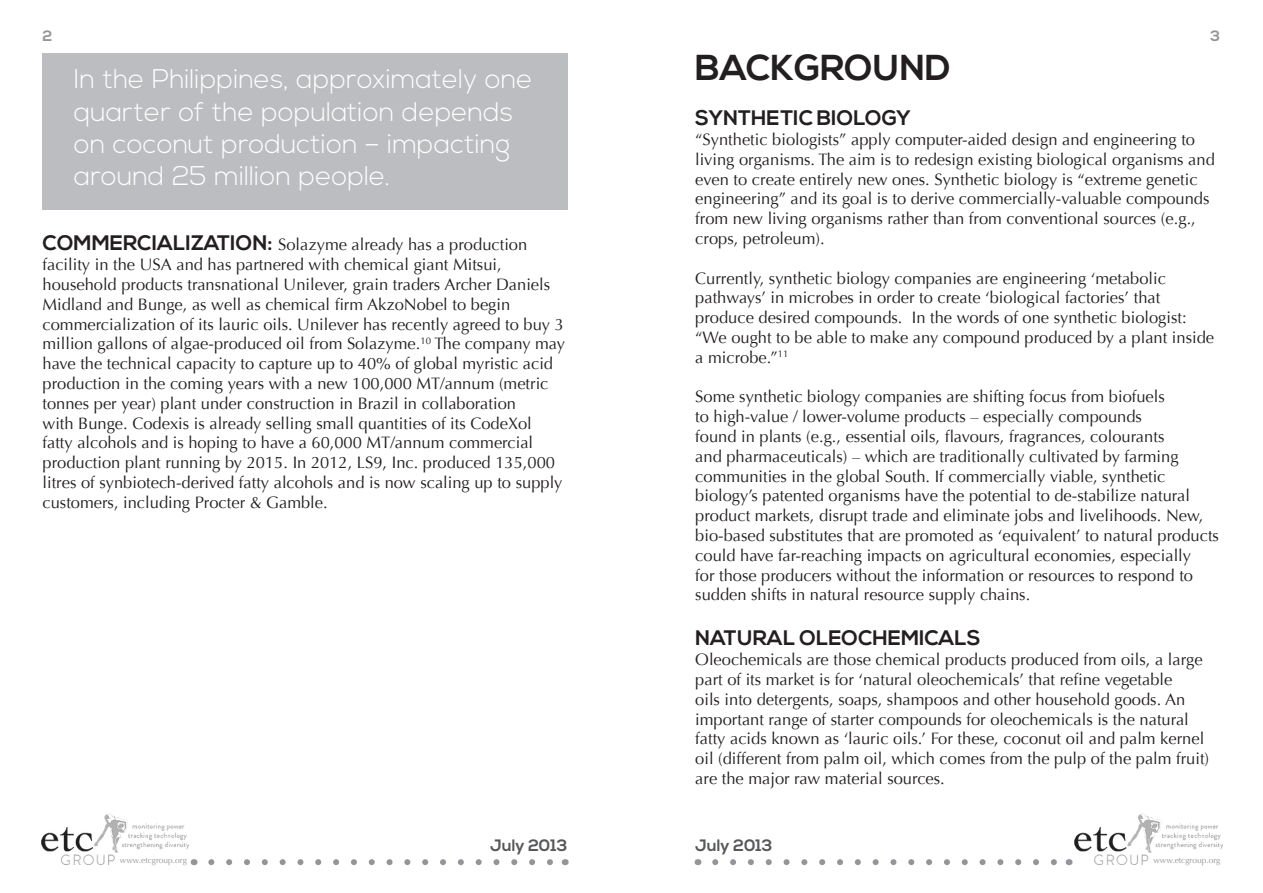
<style>
.page{position:relative;width:1263px;height:893px;background:#fff}
.page>*{position:absolute;margin:0;border:0;box-sizing:border-box;transform-origin:0 0}
.t1{font:700 36px "Nexa";color:#231f20}
.t2{font:300 27px/32.4px "Nexa";color:#fff}
.t3{font:700 21px "Nexa";color:#231f20}
.t4{font:16.5px/19.8px "Optima";color:#231f20}
.t5{font:700 16.5px "Nexa";color:#57585a}
.t6{font:700 15px "Nexa";color:#939598}
.t7{font:8.4px "Optima";color:#939598}
.s1{font-family:"Nexa";font-weight:700;font-size:21px}
</style>
<div class="page">
<img style="left:1069px;top:813px;width:153px;height:52px">
<img style="left:41px;top:813px;width:148px;height:52px">
<svg style="left:715px;top:859px;width:342px;height:6px"></svg>
<svg style="left:211px;top:859px;width:342px;height:6px"></svg>
<div style="left:43px;top:53px;width:525px;height:157px;background:#bcbdc0"></div>
<p class="t6" style="left:43px;top:27px;width:11px">2</p>
<p class="t6" style="left:1211px;top:27px;width:11px">3</p>
<h2 class="t2" style="left:74px;top:64px;width:460px">In the Philippines, approximately one quarter of the population depends on coconut production – impacting around 25 million people.</h2>
<h1 class="t1" style="left:695px;top:47px;width:257px">BACKGROUND</h1>
<p class="t3" style="left:695px;top:106px;width:217px">SYNTHETIC BIOLOGY</p>
<p class="t4" style="left:695px;top:130px;width:521px">“Synthetic biologists” apply computer-aided design and engineering to living organisms. The aim is to redesign existing biological organisms and even to create entirely new ones. Synthetic biology is “extreme genetic engineering” and its goal is to derive commercially-valuable compounds from new living organisms rather than from conventional sources (e.g., crops, petroleum).</p>
<p class="t4" style="left:695px;top:268px;width:520px">Currently, synthetic biology companies are engineering ‘metabolic pathways’ in microbes in order to create ‘biological factories’ that produce desired compounds. In the words of one synthetic biologist: “We ought to be able to make any compound produced by a plant inside a microbe.”<sup>11</sup></p>
<p class="t4" style="left:695px;top:387px;width:525px">Some synthetic biology companies are shifting focus from biofuels<br>to high-value / lower-volume products – especially compounds<br>found in plants (e.g., essential oils, flavours, fragrances, colourants<br>and pharmaceuticals) – which are traditionally cultivated by farming communities in the global South. If commercially viable, synthetic biology’s patented organisms have the potential to de-stabilize natural product markets, disrupt trade and eliminate jobs and livelihoods. New, bio-based substitutes that are promoted as ‘equivalent’ to natural products could have far-reaching impacts on agricultural economies, especially<br>for those producers without the information or resources to respond to sudden shifts in natural resource supply chains.</p>
<p class="t3" style="left:695px;top:626px;width:287px">NATURAL OLEOCHEMICALS</p>
<p class="t4" style="left:695px;top:650px;width:515px">Oleochemicals are those chemical products produced from oils, a large part of its market is for ‘natural oleochemicals’ that refine vegetable<br>oils into detergents, soaps, shampoos and other household goods. An important range of starter compounds for oleochemicals is the natural fatty acids known as ‘lauric oils.’ For these, coconut oil and palm kernel oil (different from palm oil, which comes from the pulp of the palm fruit) are the major raw material sources.</p>
<p class="t4" style="left:43px;top:235px;width:524px"><span class="s1">COMMERCIALIZATION:</span> Solazyme already has a production facility in the USA and has partnered with chemical giant Mitsui, household products transnational Unilever, grain traders Archer Daniels Midland and Bunge, as well as chemical firm AkzoNobel to begin commercialization of its lauric oils. Unilever has recently agreed to buy 3 million gallons of algae-produced oil from Solazyme.<sup>10</sup> The company may have the technical capacity to capture up to 40% of global myristic acid production in the coming years with a new 100,000 MT/annum (metric tonnes per year) plant under construction in Brazil in collaboration<br>with Bunge. Codexis is already selling small quantities of its CodeXol fatty alcohols and is hoping to have a 60,000 MT/annum commercial production plant running by 2015. In 2012, LS9, Inc. produced 135,000 litres of synbiotech-derived fatty alcohols and is now scaling up to supply customers, including Procter &amp; Gamble.</p>
<p class="t5" style="left:490px;top:835px;width:79px">July 2013</p>
<p class="t5" style="left:695px;top:835px;width:79px">July 2013</p>
<p class="t7" style="left:120px;top:855px;width:69px">www.etcgroup.org</p>
<p class="t7" style="left:1153px;top:855px;width:69px">www.etcgroup.org</p>
</div>
